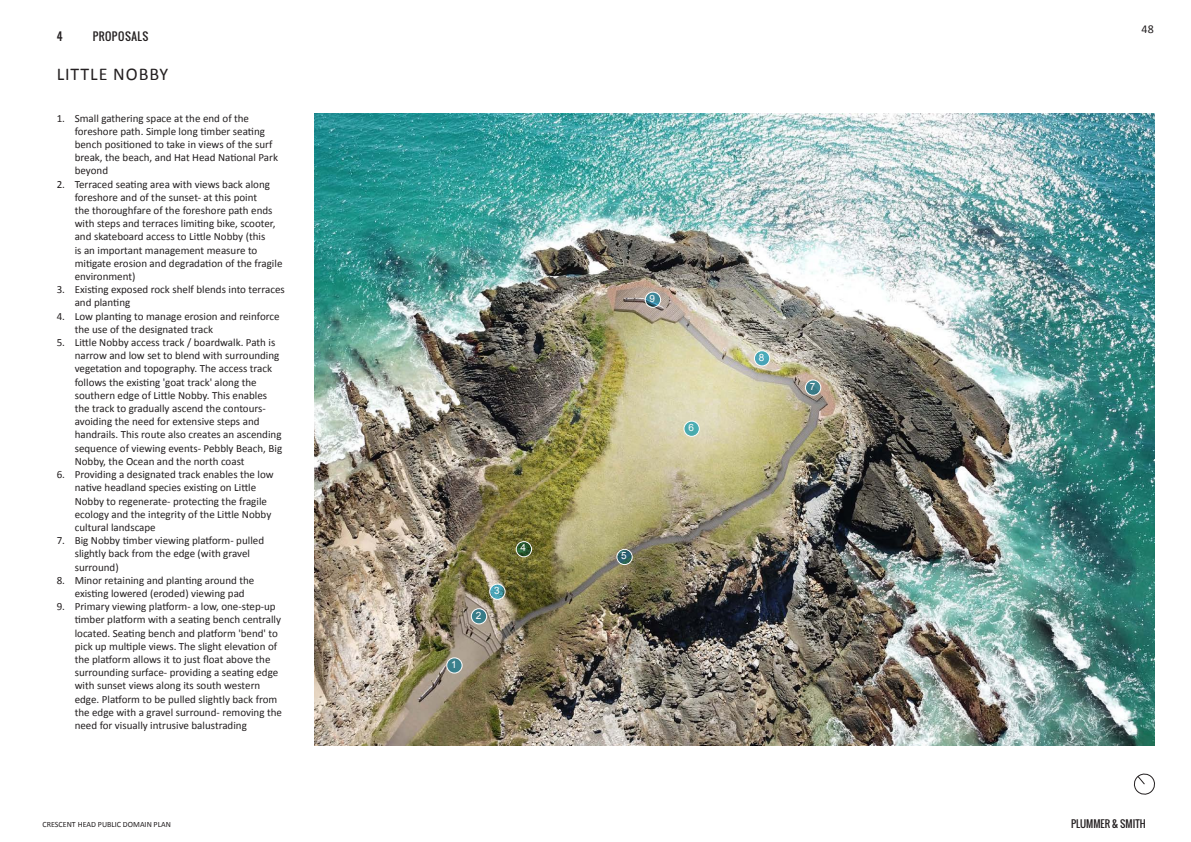
<style>
.page{position:relative;width:1191px;height:842px;background:#fff}
.page>*{position:absolute;margin:0;border:0;box-sizing:border-box;transform-origin:0 0}
.t1{font:18px "Calibri";letter-spacing:.05em;color:#231f20}
.t2{font:12px "Calibri";color:#231f20}
.t3{font:11px/13.2px "Calibri";color:#231f20}
.t4{font:11px "Oswald";letter-spacing:.05em;color:#231f20}
.t5{font:10px "Oswald";color:#231f20}
.t6{font:10px "Arial";color:#fff}
.t7{font:8px "Calibri";color:#231f20}
</style>
<div class="page">
<img style="left:315px;top:113px;width:840px;height:632px">
<svg style="left:617px;top:549px;width:15px;height:16px"></svg>
<div style="left:617px;top:549px;width:15px;height:16px;border:1px solid #fff;border-radius:50%"></div>
<svg style="left:516px;top:542px;width:15px;height:15px"></svg>
<div style="left:516px;top:541px;width:15px;height:16px;border:1px solid #fff;border-radius:50%"></div>
<svg style="left:490px;top:584px;width:15px;height:15px"></svg>
<div style="left:489px;top:584px;width:16px;height:15px;border:1px solid #fff;border-radius:50%"></div>
<div style="left:471px;top:609px;width:15px;height:15px;background:#397d88;border-radius:50%"></div>
<div style="left:471px;top:609px;width:16px;height:15px;border:1px solid #fff;border-radius:50%"></div>
<div style="left:447px;top:658px;width:15px;height:15px;background:#3b808c;border-radius:50%"></div>
<div style="left:446px;top:658px;width:16px;height:15px;border:1px solid #fff;border-radius:50%"></div>
<svg style="left:645px;top:292px;width:15px;height:15px"></svg>
<div style="left:645px;top:292px;width:15px;height:15px;border:1px solid #fff;border-radius:50%"></div>
<svg style="left:805px;top:380px;width:16px;height:15px"></svg>
<div style="left:805px;top:380px;width:16px;height:15px;border:1px solid #fff;border-radius:50%"></div>
<svg style="left:754px;top:351px;width:15px;height:15px"></svg>
<div style="left:754px;top:351px;width:16px;height:15px;border:1px solid #fff;border-radius:50%"></div>
<div style="left:684px;top:421px;width:15px;height:15px;background:#4aabaf;border-radius:50%"></div>
<div style="left:684px;top:421px;width:15px;height:15px;border:1px solid #fff;border-radius:50%"></div>
<svg style="left:1134px;top:773px;width:21px;height:22px"></svg>
<p class="t4" style="left:57px;top:28px;width:7px">4</p>
<p class="t4" style="left:93px;top:28px;width:57px">PROPOSALS</p>
<p class="t1" style="left:57px;top:63px;width:113px">LITTLE NOBBY</p>
<p class="t3" style="left:75px;top:111px;width:205px;text-indent:-18px">1. Small gathering space at the end of the foreshore path. Simple long timber seating bench positioned to take in views of the surf break, the beach, and Hat Head National Park beyond</p>
<p class="t3" style="left:75px;top:177px;width:209px;text-indent:-18px">2. Terraced seating area with views back along foreshore and of the sunset- at this point<br>the thoroughfare of the foreshore path ends with steps and terraces limiting bike, scooter, and skateboard access to Little Nobby (this<br>is an important management measure to mitigate erosion and degradation of the fragile environment)</p>
<p class="t3" style="left:75px;top:282px;width:211px;text-indent:-18px">3. Existing exposed rock shelf blends into terraces and planting</p>
<p class="t3" style="left:75px;top:309px;width:206px;text-indent:-18px">4. Low planting to manage erosion and reinforce the use of the designated track</p>
<p class="t3" style="left:75px;top:335px;width:209px;text-indent:-18px">5. Little Nobby access track / boardwalk. Path is narrow and low set to blend with surrounding vegetation and topography. The access track follows the existing 'goat track' along the southern edge of Little Nobby. This enables the track to gradually ascend the contours&shy;avoiding the need for extensive steps and handrails. This route also creates an ascending sequence of viewing events- Pebbly Beach, Big Nobby, the Ocean and the north coast</p>
<p class="t3" style="left:75px;top:467px;width:200px;text-indent:-18px">6. Providing a designated track enables the low native headland species existing on Little Nobby to regenerate- protecting the fragile ecology and the integrity of the Little Nobby cultural landscape</p>
<p class="t3" style="left:75px;top:533px;width:191px;text-indent:-18px">7. Big Nobby timber viewing platform- pulled slightly back from the edge (with gravel surround)</p>
<p class="t3" style="left:75px;top:573px;width:181px;text-indent:-18px">8. Minor retaining and planting around the existing lowered (eroded) viewing pad</p>
<p class="t3" style="left:75px;top:599px;width:209px;text-indent:-18px">9. Primary viewing platform- a low, one-step-up timber platform with a seating bench centrally located. Seating bench and platform 'bend' to pick up multiple views. The slight elevation of the platform allows it to just float above the surrounding surface- providing a seating edge with sunset views along its south western edge. Platform to be pulled slightly back from the edge with a gravel surround- removing the need for visually intrusive balustrading</p>
<p class="t6" style="left:451px;top:658px;width:7px">1</p>
<p class="t6" style="left:475px;top:608px;width:7px">2</p>
<p class="t6" style="left:494px;top:584px;width:7px">3</p>
<p class="t6" style="left:520px;top:541px;width:7px">4</p>
<p class="t6" style="left:649px;top:292px;width:7px">9</p>
<p class="t6" style="left:621px;top:549px;width:7px">5</p>
<p class="t6" style="left:688px;top:421px;width:7px">6</p>
<p class="t6" style="left:758px;top:350px;width:7px">8</p>
<p class="t6" style="left:810px;top:380px;width:7px">7</p>
<p class="t2" style="left:1141px;top:22px;width:14px">48</p>
<p class="t7" style="left:43px;top:820px;width:130px">CRESCENT HEAD PUBLIC DOMAIN PLAN</p>
<p class="t5" style="left:1071px;top:817px;width:76px">PLUMMER &amp; SMITH</p>
</div>
